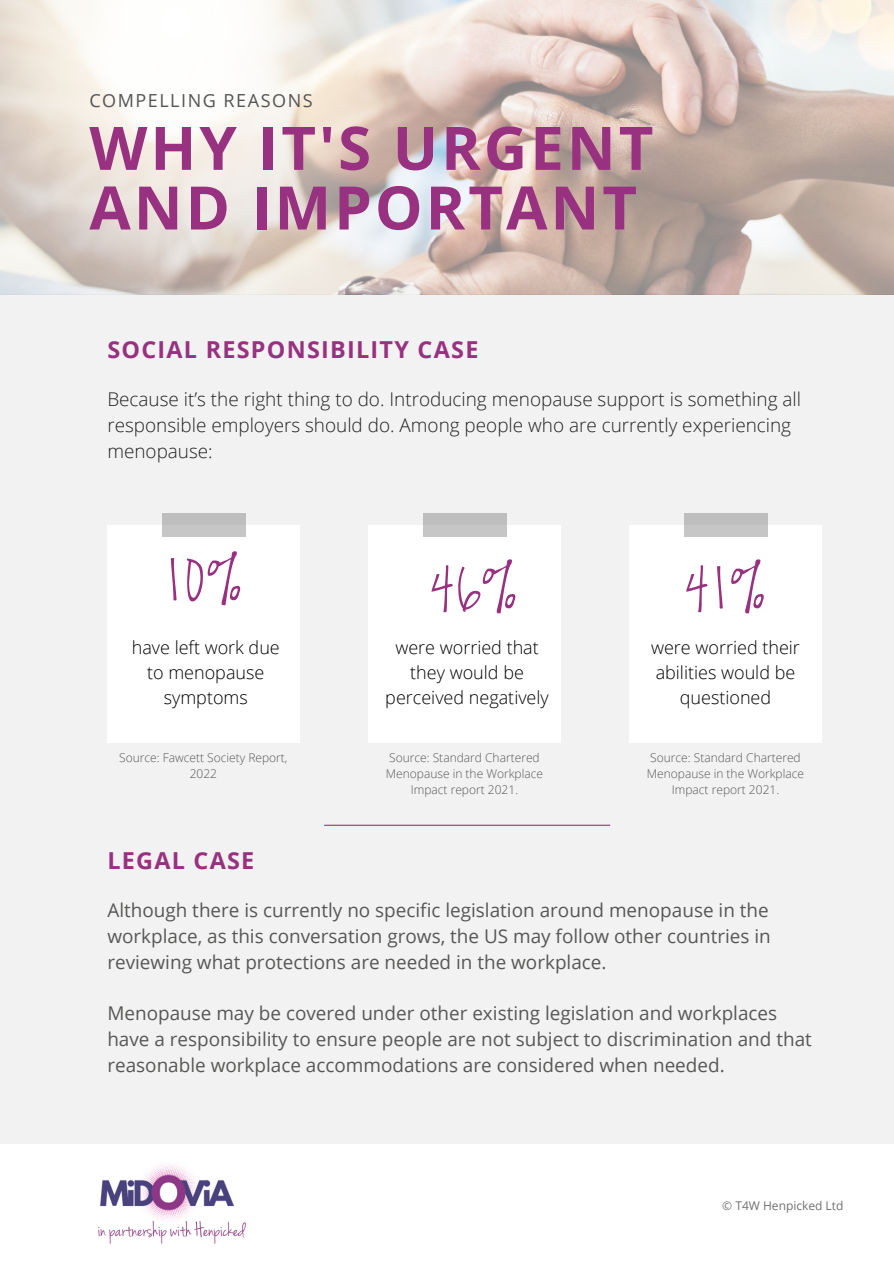
<style>
.page{position:relative;width:894px;height:1264px;background:#fff}
.page>*{position:absolute;margin:0;border:0;box-sizing:border-box;transform-origin:0 0}
.t1{font:75px "Jenna Sue";color:#983180}
.t2{font:700 60px/59.7px "Open Sans";letter-spacing:.05em;color:#983180}
.t3{font:700 23.4px "Open Sans";letter-spacing:.055em;color:#983180}
.t4{font:18.9px/25.8px "Open Sans";color:#575756;text-align:justify}
.t5{font:300 18.9px/25.8px "Open Sans";color:#222}
.t6{font:300 18px/24.8px "Open Sans";color:#000;text-align:center}
.t7{font:18px "Open Sans";letter-spacing:.085em;color:#545454}
.t8{font:300 12px/16px "Open Sans";color:#575756;text-align:center}
.t9{font:12px "Open Sans";color:#717171}
</style>
<div class="page">
<div style="left:0;top:295px;width:893px;height:968px;background:#f2f2f2"></div>
<div style="left:0;top:1144px;width:893px;height:119px;background:#fff"></div>
<img style="left:0;top:0;width:893px;height:295px">
<div style="left:107px;top:525px;width:193px;height:218px;background:#fff"></div>
<div style="left:162px;top:513px;width:83px;height:24px;background:#c2c2c2"></div>
<div style="left:368px;top:525px;width:193px;height:218px;background:#fff"></div>
<div style="left:423px;top:513px;width:83px;height:24px;background:#c2c2c2"></div>
<div style="left:629px;top:525px;width:192px;height:218px;background:#fff"></div>
<div style="left:683px;top:513px;width:84px;height:24px;background:#c2c2c2"></div>
<hr style="left:324px;top:824px;width:286px;height:1px;background:#983180">
<img style="left:98px;top:1164px;width:148px;height:80px">
<p class="t7" style="left:89px;top:88px;width:225px">COMPELLING REASONS</p>
<h2 class="t2" style="left:89px;top:117px;width:565px">WHY IT'S URGENT<br>AND IMPORTANT</h2>
<p class="t3" style="left:107px;top:333px;width:372px">SOCIAL RESPONSIBILITY CASE</p>
<p class="t5" style="left:107px;top:386px;width:695px">Because it’s the right thing to do. Introducing menopause support is something all responsible employers should do. Among people who are currently experiencing menopause:</p>
<h1 class="t1" style="left:163px;top:546px;width:81px">10%</h1>
<h1 class="t1" style="left:430px;top:554px;width:90px">46%</h1>
<h1 class="t1" style="left:685px;top:554px;width:83px">41%</h1>
<p class="t6" style="left:385px;top:634px;width:165px">were worried that they would be perceived negatively</p>
<p class="t6" style="left:651px;top:634px;width:150px">were worried their abilities would be questioned</p>
<p class="t6" style="left:132px;top:634px;width:149px">have left work due to menopause symptoms</p>
<p class="t8" style="left:119px;top:749px;width:170px">Source: Fawcett Society Report,<br>2022</p>
<p class="t8" style="left:386px;top:749px;width:159px">Source: Standard Chartered<br>Menopause in the Workplace<br>Impact report 2021.</p>
<p class="t8" style="left:646px;top:749px;width:159px">Source: Standard Chartered<br>Menopause in the Workplace<br>Impact report 2021.</p>
<p class="t3" style="left:107px;top:844px;width:148px">LEGAL CASE</p>
<p class="t4" style="left:107px;top:896px;width:664px">Although there is currently no specific legislation around menopause in the workplace, as this conversation grows, the US may follow other countries in reviewing what protections are needed in the workplace.</p>
<p class="t4" style="left:107px;top:1000px;width:705px;text-align:left">Menopause may be covered under other existing legislation and workplaces have a responsibility to ensure people are not subject to discrimination and that reasonable workplace accommodations are considered when needed.</p>
<p class="t9" style="left:722px;top:1196px;width:123px">© T4W Henpicked Ltd</p>
</div>
